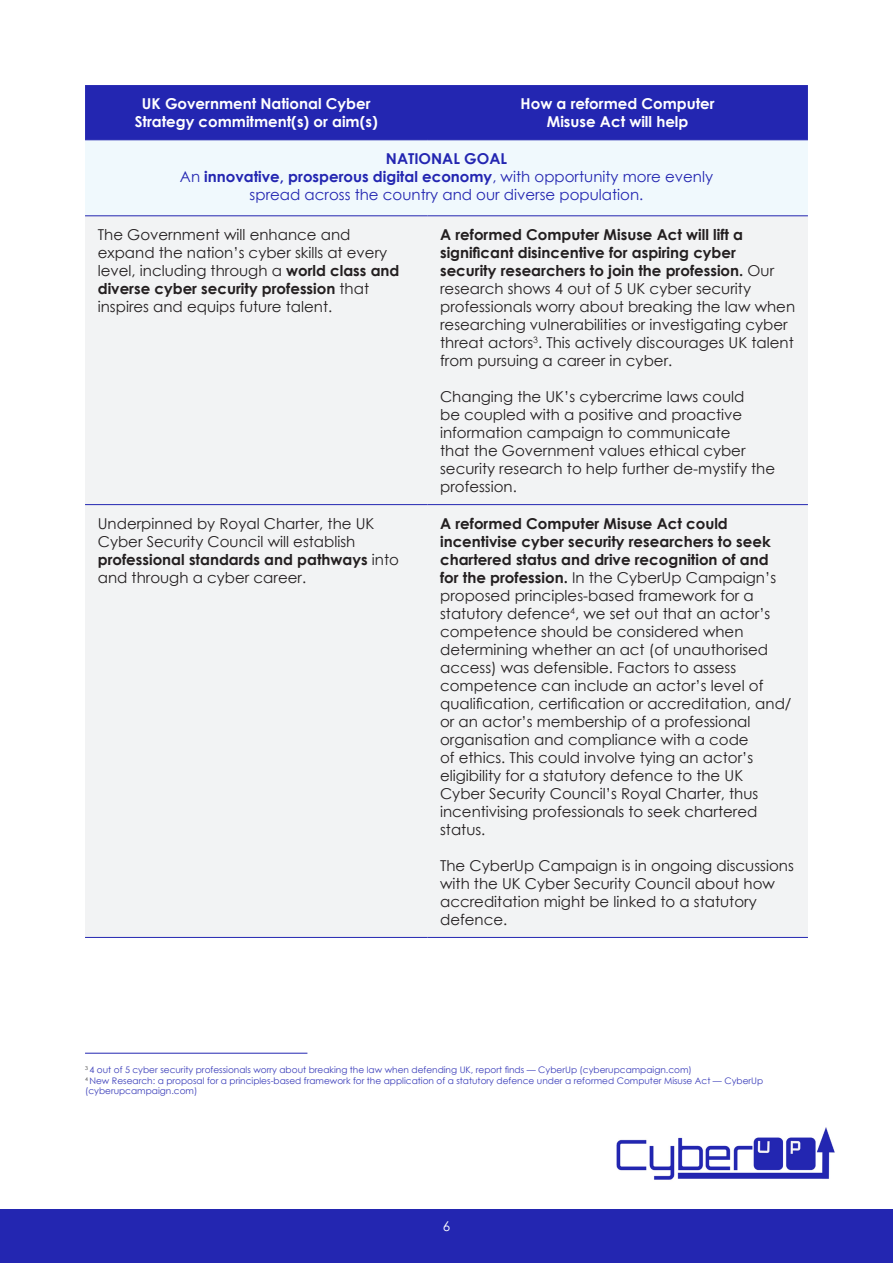
<style>
.page{position:relative;width:893px;height:1263px;background:#fff}
.page>*{position:absolute;margin:0;border:0;box-sizing:border-box;transform-origin:0 0}
.t1{font:15px/18px "Century Gothic";color:#231f20}
.t2{font:15px/18px "Century Gothic";color:#2326b1;text-align:center}
.t3{font:700 15px/18px "Century Gothic";color:#fff;text-align:center}
.t4{font:700 15px "Century Gothic";color:#2326b1}
.t5{font:13.5px "Century Gothic";color:#fff}
.t6{font:9px/10.8px "Century Gothic";color:#393cb9}
.s1{font-weight:700}
</style>
<div class="page">
<div style="left:0;top:1209px;width:893px;height:54px;background:#2326b1"></div>
<img style="left:617px;top:1127px;width:218px;height:53px">
<div style="left:85px;top:85px;width:723px;height:55px;background:#2326b1"></div>
<div style="left:85px;top:140px;width:723px;height:76px;background:#f0f9fd"></div>
<div style="left:85px;top:217px;width:723px;height:720px;background:#f2f3f4"></div>
<hr style="left:85px;top:140px;width:342px;height:1px;background:#2326b1">
<hr style="left:427px;top:140px;width:381px;height:1px;background:#2326b1">
<hr style="left:85px;top:216px;width:342px;height:1px;background:#2326b1">
<hr style="left:427px;top:216px;width:381px;height:1px;background:#2326b1">
<hr style="left:85px;top:504px;width:342px;height:1px;background:#2326b1">
<hr style="left:427px;top:504px;width:381px;height:1px;background:#2326b1">
<hr style="left:85px;top:937px;width:342px;height:1px;background:#2326b1">
<hr style="left:427px;top:937px;width:381px;height:1px;background:#2326b1">
<hr style="left:85px;top:1053px;width:222px;height:1px;background:#2326b1">
<p class="t3" style="left:135px;top:94px;width:244px">UK Government National Cyber<br>Strategy commitment(s) or aim(s)</p>
<p class="t3" style="left:521px;top:94px;width:196px">How a reformed Computer<br>Misuse Act will help</p>
<p class="t4" style="left:386px;top:149px;width:123px">NATIONAL GOAL</p>
<p class="t2" style="left:180px;top:167px;width:535px">An <span class="s1">innovative, prosperous digital economy</span>, with opportunity more evenly spread across the country and our diverse population.</p>
<p class="t1" style="left:98px;top:225px;width:303px">The Government will enhance and expand the nation’s cyber skills at every level, including through a <span class="s1">world class and diverse cyber security profession</span> that inspires and equips future talent.</p>
<p class="t1" style="left:440px;top:225px;width:357px"><span class="s1">A reformed Computer Misuse Act will lift a significant disincentive for aspiring cyber security researchers to join the profession.</span> Our research shows 4 out of 5 UK cyber security professionals worry about breaking the law when researching vulnerabilities or investigating cyber threat actors<sup>3</sup>. This actively discourages UK talent from pursuing a career in cyber.</p>
<p class="t1" style="left:440px;top:387px;width:337px">Changing the UK’s cybercrime laws could<br>be coupled with a positive and proactive information campaign to communicate<br>that the Government values ethical cyber security research to help further de-mystify the profession.</p>
<p class="t1" style="left:98px;top:514px;width:303px">Underpinned by Royal Charter, the UK Cyber Security Council will establish <span class="s1">professional standards and pathways</span> into and through a cyber career.</p>
<p class="t1" style="left:440px;top:514px;width:353px"><span class="s1">A reformed Computer Misuse Act could incentivise cyber security researchers to seek chartered status and drive recognition of and<br>for the profession.</span> In the CyberUp Campaign’s proposed principles-based framework for a statutory defence<sup>4</sup>, we set out that an actor’s competence should be considered when determining whether an act (of unauthorised access) was defensible. Factors to assess competence can include an actor’s level of qualification, certification or accreditation, and/ or an actor’s membership of a professional organisation and compliance with a code<br>of ethics. This could involve tying an actor’s eligibility for a statutory defence to the UK Cyber Security Council’s Royal Charter, thus incentivising professionals to seek chartered status.</p>
<p class="t1" style="left:440px;top:856px;width:355px">The CyberUp Campaign is in ongoing discussions with the UK Cyber Security Council about how accreditation might be linked to a statutory defence.</p>
<p class="t6" style="left:85px;top:1064px;width:608px"><sup>3</sup> 4 out of 5 cyber security professionals worry about breaking the law when defending UK, report finds — CyberUp (cyberupcampaign.com)</p>
<p class="t6" style="left:85px;top:1075px;width:680px"><sup>4</sup> New Research: a proposal for a principles-based framework for the application of a statutory defence under a reformed Computer Misuse Act — CyberUp (cyberupcampaign.com)</p>
<p class="t5" style="left:443px;top:1216px;width:9px">6</p>
</div>
